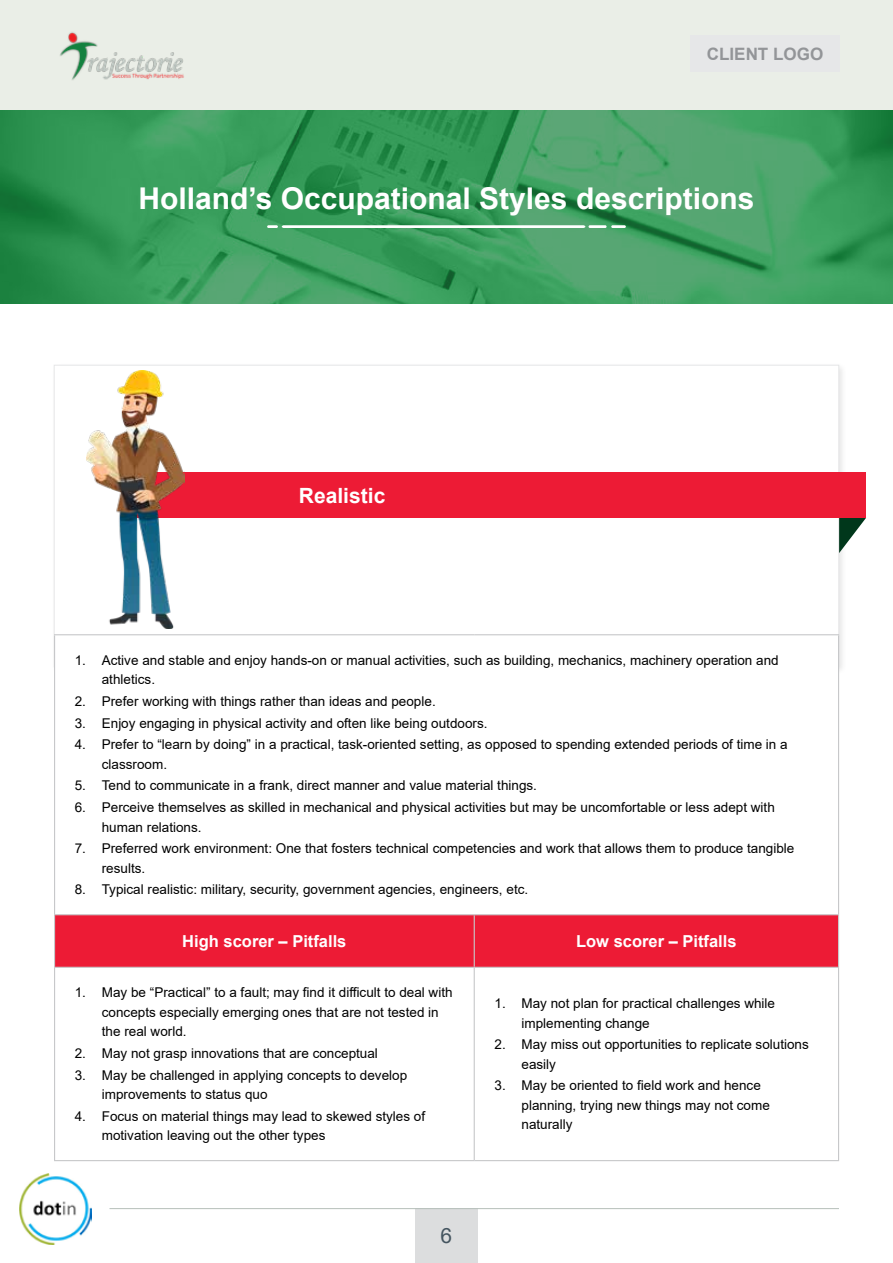
<style>
.page{position:relative;width:893px;height:1263px;background:#fff}
.page>*{position:absolute;margin:0;border:0;box-sizing:border-box;transform-origin:0 0}
.t1{font:700 30px "Arial";color:#fff}
.t2{font:700 21px "Arial";color:#fff}
.t3{font:21px "Arial";color:#455560}
.t4{font:700 17.1px "Arial";color:#939598}
.t5{font:700 16.5px "Arial";color:#fff}
.t6{font:13.5px/19.5px "Arial";color:#000}
</style>
<div class="page">
<div style="left:415px;top:1208px;width:63px;height:55px;background:#dcddde"></div>
<hr style="left:109px;top:1208px;width:730px;height:1px;background:#b6bfba">
<div style="left:0;top:0;width:893px;height:261px;background:#eaeee7"></div>
<img style="left:0;top:111px;width:893px;height:193px">
<img style="left:60px;top:32px;width:124px;height:48px">
<div style="left:690px;top:36px;width:150px;height:36px;background:#e6e7e8"></div>
<img style="left:20px;top:1174px;width:71px;height:70px">
<div style="left:51px;top:362px;width:797px;height:313px;background:#f9f9f9"></div>
<div style="left:54px;top:365px;width:785px;height:302px;background:#fff;border:1px solid #e6e7e8"></div>
<svg style="left:839px;top:518px;width:27px;height:35px"></svg>
<div style="left:126px;top:472px;width:740px;height:46px;background:#ed1b35"></div>
<div style="left:55px;top:635px;width:783px;height:280px;background:#fff"></div>
<div style="left:55px;top:915px;width:783px;height:52px;background:#ed1b35"></div>
<hr style="left:54px;top:634px;width:420px;height:1px;background:#c7c8ca">
<hr style="left:54px;top:635px;width:1px;height:279px;background:#c7c8ca">
<hr style="left:474px;top:634px;width:365px;height:1px;background:#c7c8ca">
<hr style="left:838px;top:635px;width:1px;height:279px;background:#c7c8ca">
<hr style="left:474px;top:915px;width:1px;height:52px;background:#c7c8ca">
<hr style="left:54px;top:968px;width:1px;height:192px;background:#c7c8ca">
<hr style="left:474px;top:968px;width:1px;height:192px;background:#c7c8ca">
<hr style="left:838px;top:968px;width:1px;height:192px;background:#c7c8ca">
<hr style="left:54px;top:1160px;width:420px;height:1px;background:#c7c8ca">
<hr style="left:474px;top:1160px;width:365px;height:1px;background:#c7c8ca">
<hr style="left:54px;top:914px;width:420px;height:1px;background:#c7c8ca">
<hr style="left:54px;top:915px;width:1px;height:52px;background:#c7c8ca">
<hr style="left:474px;top:914px;width:365px;height:1px;background:#c7c8ca">
<hr style="left:838px;top:915px;width:1px;height:52px;background:#c7c8ca">
<hr style="left:54px;top:967px;width:420px;height:1px;background:#c7c8ca">
<hr style="left:474px;top:967px;width:365px;height:1px;background:#c7c8ca">
<img style="left:87px;top:370px;width:98px;height:258px">
<svg style="left:267px;top:225px;width:318px;height:3px"></svg>
<hr style="left:588px;top:225px;width:19px;height:3px;background:#fff">
<hr style="left:611px;top:225px;width:15px;height:3px;background:#fff">
<p class="t4" style="left:707px;top:43px;width:118px">CLIENT LOGO</p>
<h1 class="t1" style="left:139px;top:178px;width:617px">Holland’s Occupational Styles descriptions</h1>
<h2 class="t2" style="left:299px;top:481px;width:88px">Realistic</h2>
<p class="t6" style="left:102px;top:650px;width:678px;text-indent:-27px">1. Active and stable and enjoy hands-on or manual activities, such as building, mechanics, machinery operation and athletics.</p>
<p class="t6" style="left:75px;top:691px;width:362px">2. Prefer working with things rather than ideas and people.</p>
<p class="t6" style="left:75px;top:713px;width:414px">3. Enjoy engaging in physical activity and often like being outdoors.</p>
<p class="t6" style="left:102px;top:735px;width:687px;text-indent:-27px">4. Prefer to “learn by doing” in a practical, task-oriented setting, as opposed to spending extended periods of time in a classroom.</p>
<p class="t6" style="left:75px;top:776px;width:464px">5. Tend to communicate in a frank, direct manner and value material things.</p>
<p class="t6" style="left:102px;top:797px;width:675px;text-indent:-27px">6. Perceive themselves as skilled in mechanical and physical activities but may be uncomfortable or less adept with human relations.</p>
<p class="t6" style="left:102px;top:839px;width:694px;text-indent:-27px">7. Preferred work environment: One that fosters technical competencies and work that allows them to produce tangible results.</p>
<p class="t6" style="left:75px;top:880px;width:455px">8. Typical realistic: military, security, government agencies, engineers, etc.</p>
<p class="t5" style="left:182px;top:930px;width:166px">High scorer – Pitfalls</p>
<p class="t5" style="left:576px;top:930px;width:162px">Low scorer – Pitfalls</p>
<p class="t6" style="left:102px;top:983px;width:352px;text-indent:-27px">1. May be “Practical” to a fault; may find it difficult to deal with concepts especially emerging ones that are not tested in the real world.</p>
<p class="t6" style="left:75px;top:1043px;width:305px">2. May not grasp innovations that are conceptual</p>
<p class="t6" style="left:102px;top:1065px;width:307px;text-indent:-27px">3. May be challenged in applying concepts to develop improvements to status quo</p>
<p class="t6" style="left:102px;top:1106px;width:325px;text-indent:-27px">4. Focus on material things may lead to skewed styles of motivation leaving out the other types</p>
<p class="t6" style="left:521px;top:993px;width:255px;text-indent:-27px">1. May not plan for practical challenges while implementing change</p>
<p class="t6" style="left:521px;top:1035px;width:289px;text-indent:-27px">2. May miss out opportunities to replicate solutions easily</p>
<p class="t6" style="left:521px;top:1076px;width:250px;text-indent:-27px">3. May be oriented to field work and hence planning, trying new things may not come naturally</p>
<h2 class="t3" style="left:441px;top:1221px;width:13px">6</h2>
</div>
